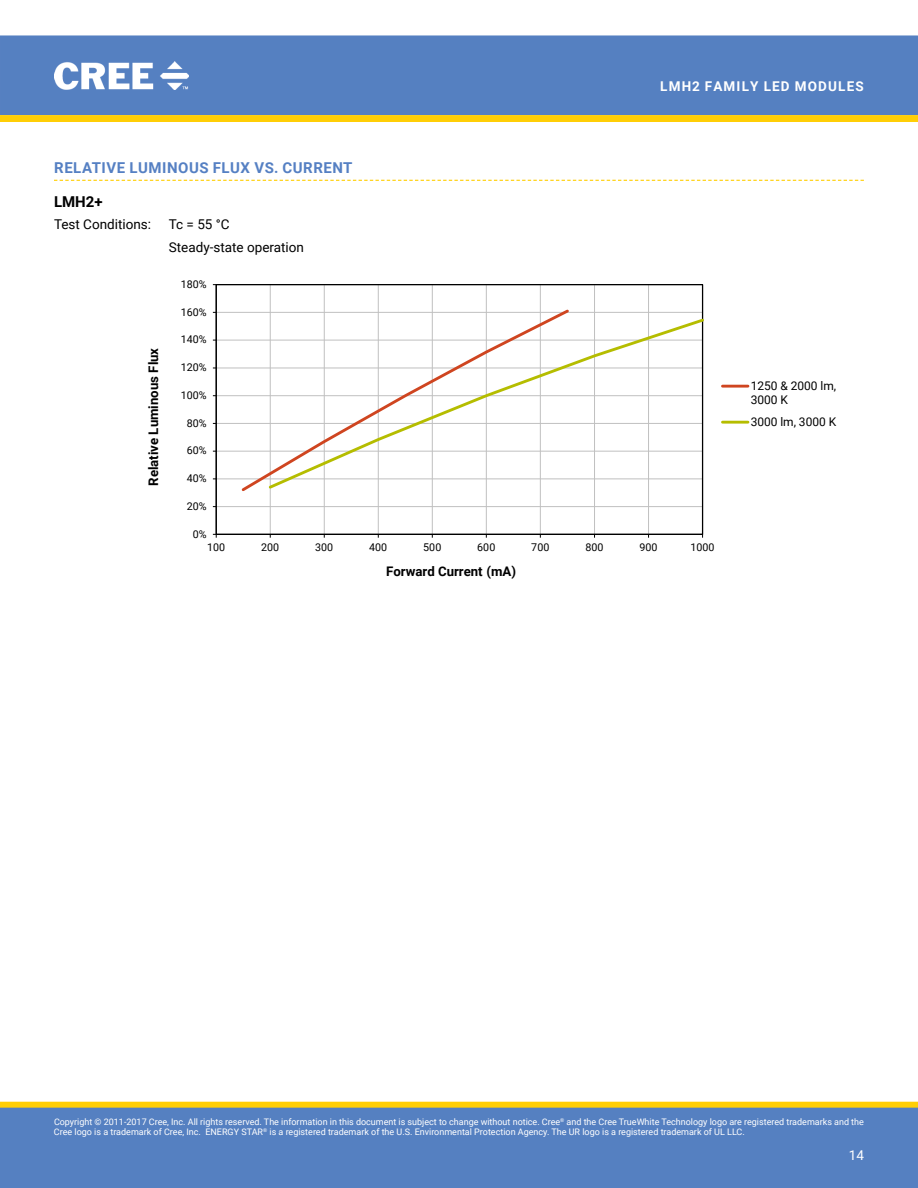
<style>
.page{position:relative;width:918px;height:1188px;background:#fff}
.page>*{position:absolute;margin:0;border:0;box-sizing:border-box;transform-origin:0 0}
.t1{font:700 15px "Roboto";letter-spacing:.035em;color:#5580c3}
.t2{font:700 15px "Roboto";color:#000}
.t3{font:13.5px/22.5px "Roboto";color:#000}
.t4{font:700 13.5px "Roboto";letter-spacing:.085em;color:#fff}
.t5{font:13.5px "Roboto";color:#fff}
.t6{font:700 13.2px "Roboto";color:#000}
.t7{font:12px/14.4px "Roboto";color:#000}
.t8{font:10.65px "Roboto";letter-spacing:.005em;color:#000}
.t9{font:9px/10.8px "Roboto";color:#fff}
</style>
<div class="page">
<div style="left:0;top:35px;width:918px;height:80px;background:#5580c1"></div>
<img style="left:55px;top:62px;width:134px;height:28px">
<div style="left:1px;top:1102px;width:916px;height:6px;background:#ffce06"></div>
<div style="left:0;top:1102px;width:918px;height:6px;border:1px solid #ffce06"></div>
<div style="left:0;top:1108px;width:918px;height:80px;background:#5580c1"></div>
<svg style="left:0;top:115px;width:918px;height:7px;background:#fece08"></svg>
<svg style="left:54px;top:180px;width:810px;height:1px"></svg>
<hr style="left:216px;top:506px;width:487px;height:1px;background:#c0c0c0">
<hr style="left:216px;top:478px;width:487px;height:1px;background:#c0c0c0">
<hr style="left:216px;top:451px;width:487px;height:1px;background:#c0c0c0">
<hr style="left:216px;top:423px;width:487px;height:1px;background:#c0c0c0">
<hr style="left:216px;top:395px;width:487px;height:1px;background:#c0c0c0">
<hr style="left:216px;top:368px;width:487px;height:1px;background:#c0c0c0">
<hr style="left:216px;top:340px;width:487px;height:1px;background:#c0c0c0">
<hr style="left:216px;top:312px;width:487px;height:1px;background:#c0c0c0">
<hr style="left:270px;top:285px;width:1px;height:249px;background:#c0c0c0">
<hr style="left:324px;top:285px;width:1px;height:249px;background:#c0c0c0">
<hr style="left:378px;top:285px;width:1px;height:249px;background:#c0c0c0">
<hr style="left:432px;top:285px;width:1px;height:249px;background:#c0c0c0">
<hr style="left:486px;top:285px;width:1px;height:249px;background:#c0c0c0">
<hr style="left:540px;top:285px;width:1px;height:249px;background:#c0c0c0">
<hr style="left:594px;top:285px;width:1px;height:249px;background:#c0c0c0">
<hr style="left:648px;top:285px;width:1px;height:249px;background:#c0c0c0">
<hr style="left:216px;top:285px;width:1px;height:249px;background:#000">
<hr style="left:216px;top:534px;width:487px;height:1px;background:#000">
<svg style="left:239px;top:307px;width:330px;height:187px"></svg>
<svg style="left:266px;top:317px;width:438px;height:174px"></svg>
<hr style="left:722px;top:385px;width:26px;height:3px;background:#cf4520">
<hr style="left:722px;top:421px;width:26px;height:3px;background:#b5bd00">
<h1 class="t1" style="left:54px;top:161px;width:300px">RELATIVE LUMINOUS FLUX VS. CURRENT</h1>
<h1 class="t2" style="left:54px;top:195px;width:50px">LMH2+</h1>
<h2 class="t3" style="left:54px;top:212px;width:99px">Test Conditions:</h2>
<h2 class="t3" style="left:169px;top:212px;width:137px">Tc = 55 °C<br>Steady-state operation</h2>
<p class="t8" style="left:181px;top:277px;width:27px">180%</p>
<p class="t8" style="left:181px;top:304px;width:27px">160%</p>
<h3 class="t6" style="left:148px;top:486px;width:140px;rotate:-90deg">Relative Luminous Flux</h3>
<p class="t8" style="left:181px;top:332px;width:27px">140%</p>
<p class="t8" style="left:181px;top:360px;width:27px">120%</p>
<p class="t8" style="left:181px;top:388px;width:27px">100%</p>
<p class="t8" style="left:187px;top:415px;width:21px">80%</p>
<p class="t8" style="left:187px;top:443px;width:21px">60%</p>
<p class="t8" style="left:187px;top:471px;width:21px">40%</p>
<p class="t8" style="left:187px;top:499px;width:21px">20%</p>
<p class="t8" style="left:193px;top:526px;width:15px">0%</p>
<h2 class="t4" style="left:660px;top:80px;width:205px">LMH2 FAMILY LED MODULES</h2>
<h3 class="t7" style="left:751px;top:378px;width:87px">1250 &amp; 2000 lm,<br>3000 K</h3>
<h3 class="t7" style="left:751px;top:414px;width:87px">3000 lm, 3000 K</h3>
<p class="t8" style="left:207px;top:540px;width:20px">100</p>
<p class="t8" style="left:261px;top:540px;width:20px">200</p>
<p class="t8" style="left:315px;top:540px;width:20px">300</p>
<p class="t8" style="left:369px;top:540px;width:20px">400</p>
<p class="t8" style="left:423px;top:540px;width:20px">500</p>
<p class="t8" style="left:477px;top:540px;width:20px">600</p>
<p class="t8" style="left:531px;top:540px;width:20px">700</p>
<p class="t8" style="left:585px;top:540px;width:20px">800</p>
<p class="t8" style="left:639px;top:540px;width:20px">900</p>
<p class="t8" style="left:690px;top:540px;width:26px">1000</p>
<h3 class="t6" style="left:386px;top:566px;width:131px">Forward Current (mA)</h3>
<p class="t9" style="left:54px;top:1117px;width:811px">Copyright © 2011-2017 Cree, Inc. All rights reserved. The information in this document is subject to change without notice. Cree<sup>®</sup> and the Cree TrueWhite Technology logo are registered trademarks and the<br>Cree logo is a trademark of Cree, Inc. ENERGY STAR<sup>®</sup> is a registered trademark of the U.S. Environmental Protection Agency. The UR logo is a registered trademark of UL LLC.</p>
<h2 class="t5" style="left:849px;top:1149px;width:17px">14</h2>
</div>
